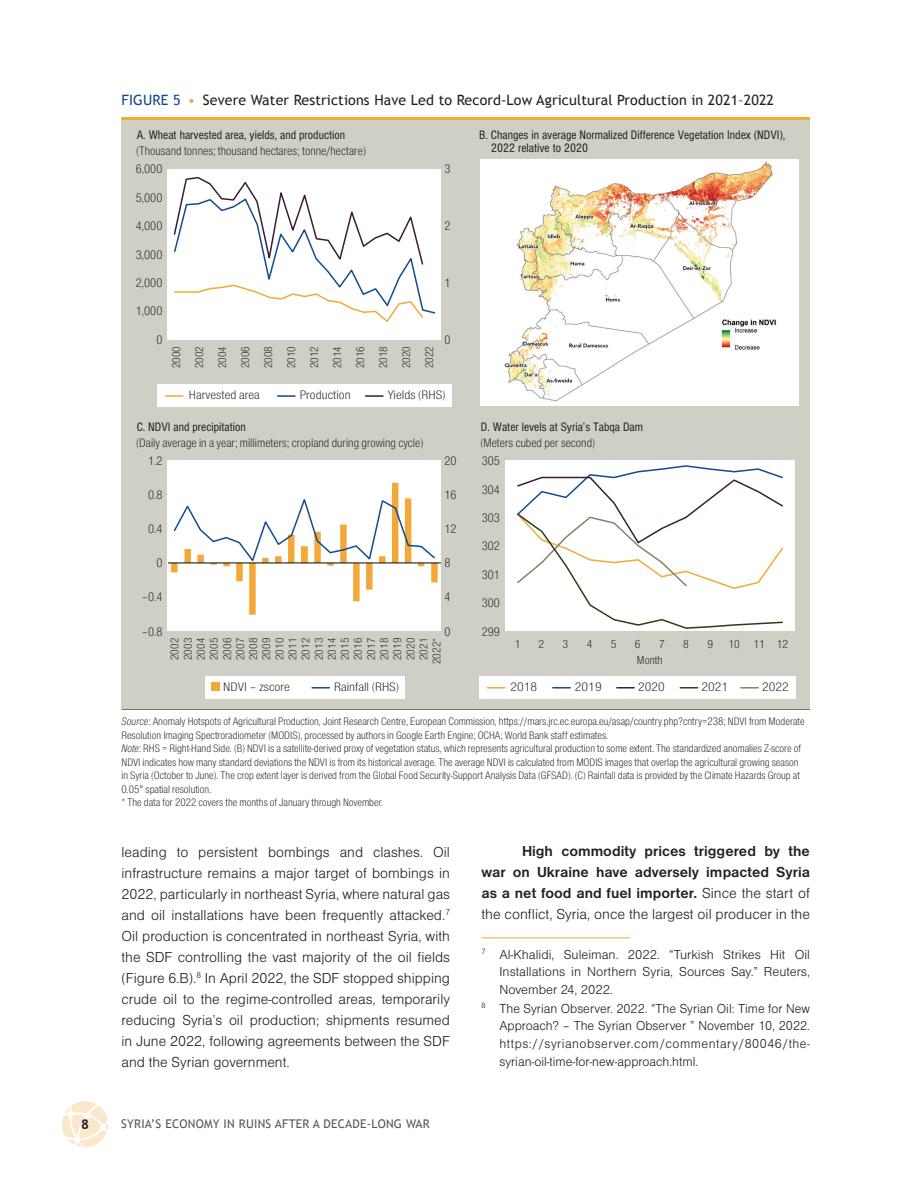
<style>
.page{position:relative;width:918px;height:1188px;background:#fff}
.page>*{position:absolute;margin:0;border:0;box-sizing:border-box;transform-origin:0 0}
.t1{font:300 15px/21px "Nimbus Sans D";color:#231f20;text-align:justify}
.t2{font:700 15px/21px "Nimbus Sans D";color:#231f20;text-align:justify}
.t3{font:14.25px "Trebuchet MS";letter-spacing:.01em;color:#231f20}
.t4{font:300 13.5px "Nimbus Sans D";color:#231f20}
.t5{font:300 13.5px "Nimbus Sans D";letter-spacing:.04em;color:#231f20}
.t6{font:700 13.5px "Trebuchet MS";color:#231f20}
.t7{font:300 condensed 12.75px "Nimbus Sans D";color:#231f20}
.t8{font:condensed 12.75px/13px "Nimbus Sans D";color:#231f20}
.t9{font:300 condensed 12.75px "Nimbus Sans D";color:#231f20;scale:1.1 1}
.t10{font:12px "Trebuchet MS";letter-spacing:.02em;color:#57585a}
.t11{font:300 condensed 12px/15.8px "Nimbus Sans D";color:#231f20}
.t12{font:300 condensed 11.55px/13px "Nimbus Sans D";color:#231f20;text-align:justify}
.t13{font:300 condensed 11.25px/13.5px "Nimbus Sans D";color:#231f20}
.s1{color:#104b90}
.s2{color:#f3a937}
.s3{font-style:italic}
.s4{font-weight:300}
</style>
<div class="page">
<svg style="left:62px;top:1101px;width:46px;height:46px"></svg>
<hr style="left:482px;top:938px;width:148px;height:1px;background:#f3a937">
<hr style="left:122px;top:117px;width:688px;height:3px;background:#f3a937">
<hr style="left:122px;top:709px;width:688px;height:1px;background:#2e3b16">
<div style="left:122px;top:120px;width:688px;height:589px;background:#d0cfc5"></div>
<div style="left:168px;top:169px;width:273px;height:171px;background:#fff"></div>
<div style="left:480px;top:159px;width:319px;height:247px;background:#fff"></div>
<div style="left:157px;top:384px;width:295px;height:23px;background:#fff"></div>
<svg style="left:166px;top:395px;width:17px;height:2px"></svg>
<svg style="left:278px;top:395px;width:17px;height:2px"></svg>
<svg style="left:366px;top:395px;width:17px;height:2px"></svg>
<div style="left:168px;top:460px;width:273px;height:171px;background:#fff"></div>
<div style="left:206px;top:676px;width:199px;height:23px;background:#fff"></div>
<svg style="left:312px;top:687px;width:17px;height:2px"></svg>
<div style="left:212px;top:683px;width:8px;height:8px;background:#f3a937"></div>
<div style="left:505px;top:460px;width:290px;height:171px;background:#fff"></div>
<div style="left:479px;top:676px;width:317px;height:23px;background:#fff"></div>
<svg style="left:487px;top:687px;width:18px;height:2px"></svg>
<svg style="left:553px;top:687px;width:17px;height:2px"></svg>
<svg style="left:617px;top:687px;width:17px;height:2px"></svg>
<svg style="left:680px;top:687px;width:18px;height:2px"></svg>
<svg style="left:741px;top:687px;width:17px;height:2px"></svg>
<svg style="left:173px;top:176px;width:263px;height:146px"></svg>
<hr style="left:168px;top:563px;width:273px;height:1px;background:#040503">
<svg style="left:171px;top:483px;width:267px;height:132px"></svg>
<svg style="left:517px;top:465px;width:266px;height:164px"></svg>
<img style="left:504px;top:162px;width:272px;height:240px">
<p class="t3" style="left:122px;top:92px;width:654px"><span class="s1">FI GURE 5</span> <span class="s2">•</span> Severe Water Restrictions Have Led to Record-Low Agricultural Production in 2021–2022</p>
<p class="t8" style="left:137px;top:128px;width:210px">A. Wheat harvested area, yields, and production</p>
<p class="t7" style="left:136px;top:144px;width:231px">(Thousand tonnes; thousand hectares; tonne/hectare)</p>
<p class="t7" style="left:136px;top:162px;width:28px">6,000</p>
<p class="t7" style="left:445px;top:162px;width:8px">3</p>
<p class="t7" style="left:136px;top:191px;width:28px">5,000</p>
<p class="t7" style="left:136px;top:219px;width:28px">4,000</p>
<p class="t7" style="left:136px;top:247px;width:28px">3,000</p>
<p class="t7" style="left:136px;top:276px;width:28px">2,000</p>
<p class="t7" style="left:136px;top:304px;width:28px">1,000</p>
<p class="t7" style="left:156px;top:333px;width:8px">0</p>
<p class="t7" style="left:445px;top:219px;width:8px">2</p>
<p class="t7" style="left:445px;top:276px;width:8px">1</p>
<p class="t12" style="left:165px;top:368px;width:24px;line-height:23px;rotate:-90deg">2000<br>2002<br>2004<br>2006<br>2008<br>2010<br>2012<br>2014<br>2016<br>2018<br>2020<br>2022</p>
<p class="t7" style="left:445px;top:333px;width:8px">0</p>
<p class="t9" style="left:189px;top:388px;width:66px">Harvested area</p>
<p class="t9" style="left:300px;top:388px;width:48px">Production</p>
<p class="t9" style="left:388px;top:388px;width:54px">Yields (RHS)</p>
<p class="t8" style="left:137px;top:420px;width:111px">C. NDVI and precipitation</p>
<p class="t7" style="left:136px;top:436px;width:289px">(Daily average in a year; millimeters; cropland during growing cycle)</p>
<p class="t7" style="left:148px;top:454px;width:16px">1.2</p>
<p class="t7" style="left:148px;top:488px;width:16px">0.8</p>
<p class="t7" style="left:148px;top:522px;width:16px">0.4</p>
<p class="t7" style="left:156px;top:556px;width:8px">0</p>
<p class="t7" style="left:445px;top:454px;width:14px">20</p>
<p class="t7" style="left:445px;top:488px;width:14px">16</p>
<p class="t7" style="left:445px;top:522px;width:14px">12</p>
<p class="t7" style="left:445px;top:556px;width:8px">8</p>
<p class="t7" style="left:142px;top:590px;width:22px">–0.4</p>
<p class="t7" style="left:445px;top:590px;width:8px">4</p>
<p class="t7" style="left:142px;top:624px;width:22px">–0.8</p>
<p class="t7" style="left:445px;top:624px;width:8px">0</p>
<p class="t12" style="left:168px;top:664px;width:28px;text-align:center;rotate:-90deg">2002<br>2003<br>2004<br>2005<br>2006<br>2007<br>2008<br>2009<br>2010<br>2011<br>2012<br>2013<br>2014<br>2015<br>2016<br>2017<br>2018<br>2019<br>2020<br>2021<br>2022*</p>
<p class="t9" style="left:223px;top:680px;width:62px">NDVI – zscore</p>
<p class="t9" style="left:334px;top:680px;width:61px">Rainfall (RHS)</p>
<p class="t8" style="left:491px;top:128px;width:296px;text-indent:-12px">B. Changes in average Normalized Difference Vegetation Index (NDVI),<br>2022 relative to 2020</p>
<p class="t8" style="left:481px;top:420px;width:164px">D. Water levels at Syria’s Tabqa Dam</p>
<p class="t7" style="left:480px;top:436px;width:116px">(Meters cubed per second)</p>
<p class="t7" style="left:482px;top:454px;width:20px">305</p>
<p class="t7" style="left:482px;top:482px;width:20px">304</p>
<p class="t7" style="left:482px;top:511px;width:20px">303</p>
<p class="t7" style="left:482px;top:539px;width:20px">302</p>
<p class="t7" style="left:482px;top:567px;width:20px">301</p>
<p class="t7" style="left:482px;top:596px;width:20px">300</p>
<p class="t7" style="left:482px;top:624px;width:20px">299</p>
<p class="t11" style="left:515px;top:636px;width:7px">1</p>
<p class="t11" style="left:538px;top:636px;width:7px">2</p>
<p class="t11" style="left:562px;top:636px;width:7px">3</p>
<p class="t11" style="left:587px;top:636px;width:7px">4</p>
<p class="t11" style="left:611px;top:636px;width:7px">5</p>
<p class="t11" style="left:635px;top:636px;width:29px">6<br>Month</p>
<p class="t11" style="left:659px;top:636px;width:7px">7</p>
<p class="t11" style="left:683px;top:636px;width:7px">8</p>
<p class="t11" style="left:707px;top:636px;width:7px">9</p>
<p class="t11" style="left:728px;top:636px;width:61px">10 11 12</p>
<p class="t9" style="left:511px;top:680px;width:26px">2018</p>
<p class="t9" style="left:575px;top:680px;width:26px">2019</p>
<p class="t9" style="left:638px;top:680px;width:26px">2020</p>
<p class="t9" style="left:701px;top:680px;width:26px">2021</p>
<p class="t9" style="left:762px;top:680px;width:26px">2022</p>
<p class="t13" style="left:122px;top:714px;width:685px"><span class="s3">Source</span>: Anomaly Hotspots of Agricultural Production, Joint Research Centre, European Commission, https://mars.jrc.ec.europa.eu/asap/country.php?cntry=238; NDVI from Moderate Resolution Imaging Spectroradiometer (MODIS), processed by authors in Google Earth Engine; OCHA; World Bank staff estimates.<br><span class="s3">Note</span>: RHS = Right-Hand Side. (B) NDVI is a satellite-derived proxy of vegetation status, which represents agricultural production to some extent. The standardized anomalies Z-score of NDVI indicates how many standard deviations the NDVI is from its historical average. The average NDVI is calculated from MODIS images that overlap the agricultural growing season in Syria (October to June). The crop extent layer is derived from the Global Food Security-Support Analysis Data (GFSAD). (C) Rainfall data is provided by the Climate Hazards Group at 0.05° spatial resolution.<br>* The data for 2022 covers the months of January through November.</p>
<p class="t1" style="left:122px;top:841px;width:330px">leading to persistent bombings and clashes. Oil infrastructure remains a major target of bombings in 2022, particularly in northeast Syria, where natural gas and oil installations have been frequently attacked.<sup>7<br></sup>Oil production is concentrated in northeast Syria, with the SDF controlling the vast majority of the oil fields (Figure 6.B).<sup>8</sup> In April 2022, the SDF stopped shipping crude oil to the regime-controlled areas, temporarily reducing Syria’s oil production; shipments resumed in June 2022, following agreements between the SDF and the Syrian government.</p>
<h1 class="t2" style="left:482px;top:841px;width:330px;text-indent:40px">High commodity prices triggered by the war on Ukraine have adversely impacted Syria as a net food and fuel importer. <span class="s4">Since the start of the conflict, Syria, once the largest oil producer in the</span></h1>
<p class="t4" style="left:482px;top:947px;width:330px"><sup>7</sup> Al-Khalidi, Suleiman. 2022. “Turkish Strikes Hit Oil</p>
<p class="t4" style="left:500px;top:965px;width:312px">Installations in Northern Syria, Sources Say.” Reuters,</p>
<p class="t4" style="left:500px;top:983px;width:115px">November 24, 2022.</p>
<p class="t4" style="left:482px;top:1001px;width:330px"><sup>8</sup> The Syrian Observer. 2022. “The Syrian Oil: Time for New</p>
<p class="t4" style="left:500px;top:1019px;width:312px">Approach? – The Syrian Observer ” November 10, 2022.</p>
<p class="t5" style="left:500px;top:1037px;width:312px">https://syrianobserver.com/commentary/80046/the-</p>
<p class="t4" style="left:500px;top:1055px;width:200px">syrian-oil-time-for-new-approach.html.</p>
<p class="t6" style="left:81px;top:1116px;width:9px">8</p>
<p class="t10" style="left:121px;top:1117px;width:310px">SYRIA’S ECONOMY IN RUINS AFTER A DECADE-LONG WAR</p>
</div>
